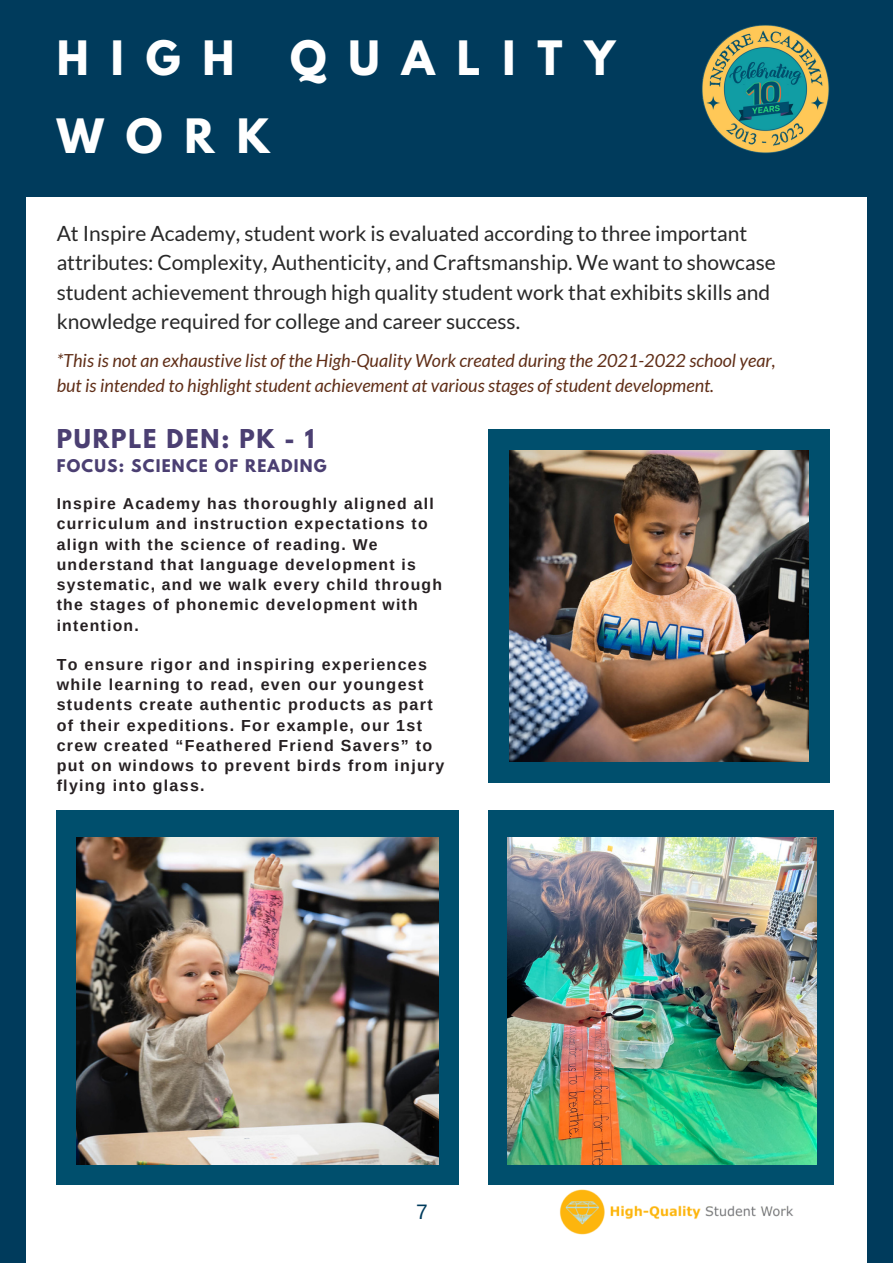
<style>
.page{position:relative;width:893px;height:1264px;background:#fff}
.page>*{position:absolute;margin:0;border:0;box-sizing:border-box;transform-origin:0 0}
.t1{font:700 42px "League Spartan";letter-spacing:.525em;color:#fff}
.t2{font:700 22.95px "League Spartan";letter-spacing:.08em;color:#4b3f72}
.t3{font:21px/29.2px "Lato";color:#282828}
.t4{font:21px "Arimo";color:#003b5c}
.t5{font:italic 18px/24.8px "Lato";color:#602e17}
.t6{font:700 16.05px/20.2px "Arimo";letter-spacing:.08em;color:#262022}
.t7{font:700 15.75px/20.2px "Arimo";letter-spacing:.08em;color:#262022}
.t8{font:700 15.45px "League Spartan";letter-spacing:.08em;color:#4b3f72}
</style>
<div class="page">
<div style="left:0;top:0;width:892px;height:1262px;background:#003b5c"></div>
<div style="left:26px;top:89px;width:840px;height:1173px;background:#fff"></div>
<div style="left:0;top:44px;width:892px;height:152px;background:#003b5c"></div>
<img style="left:560px;top:1179px;width:307px;height:65px">
<div style="left:488px;top:429px;width:341px;height:354px;background:#004f6d"></div>
<img style="left:509px;top:451px;width:299px;height:310px">
<div style="left:57px;top:810px;width:402px;height:375px;background:#004f6d"></div>
<img style="left:76px;top:837px;width:362px;height:327px">
<div style="left:488px;top:810px;width:345px;height:375px;background:#004f6d"></div>
<img style="left:507px;top:837px;width:309px;height:327px">
<img style="left:702px;top:25px;width:128px;height:129px">
<p class="t1" style="left:57px;top:37px;width:179px">HIGH</p>
<p class="t1" style="left:290px;top:37px;width:327px">QUALITY</p>
<p class="t1" style="left:57px;top:115px;width:214px">WORK</p>
<p class="t3" style="left:57px;top:218px;width:720px">At Inspire Academy, student work is evaluated according to three important attributes: Complexity, Authenticity, and Craftsmanship. We want to showcase student achievement through high quality student work that exhibits skills and knowledge required for college and career success.</p>
<p class="t5" style="left:57px;top:348px;width:720px">*This is not an exhaustive list of the High-Quality Work created during the 2021-2022 school year, but is intended to highlight student achievement at various stages of student development.</p>
<p class="t2" style="left:57px;top:427px;width:259px">PURPLE DEN: PK - 1</p>
<p class="t8" style="left:57px;top:457px;width:271px">FOCUS: SCIENCE OF READING</p>
<p class="t7" style="left:57px;top:493px;width:387px">Inspire Academy has thoroughly aligned all curriculum and instruction expectations to align with the science of reading. We understand that language development is systematic, and we walk every child through the stages of phonemic development with intention.</p>
<p class="t6" style="left:57px;top:654px;width:389px">To ensure rigor and inspiring experiences while learning to read, even our youngest students create authentic products as part of their expeditions. For example, our 1st crew created “Feathered Friend Savers” to put on windows to prevent birds from injury flying into glass.</p>
<p class="t4" style="left:416px;top:1199px;width:13px">7</p>
</div>
